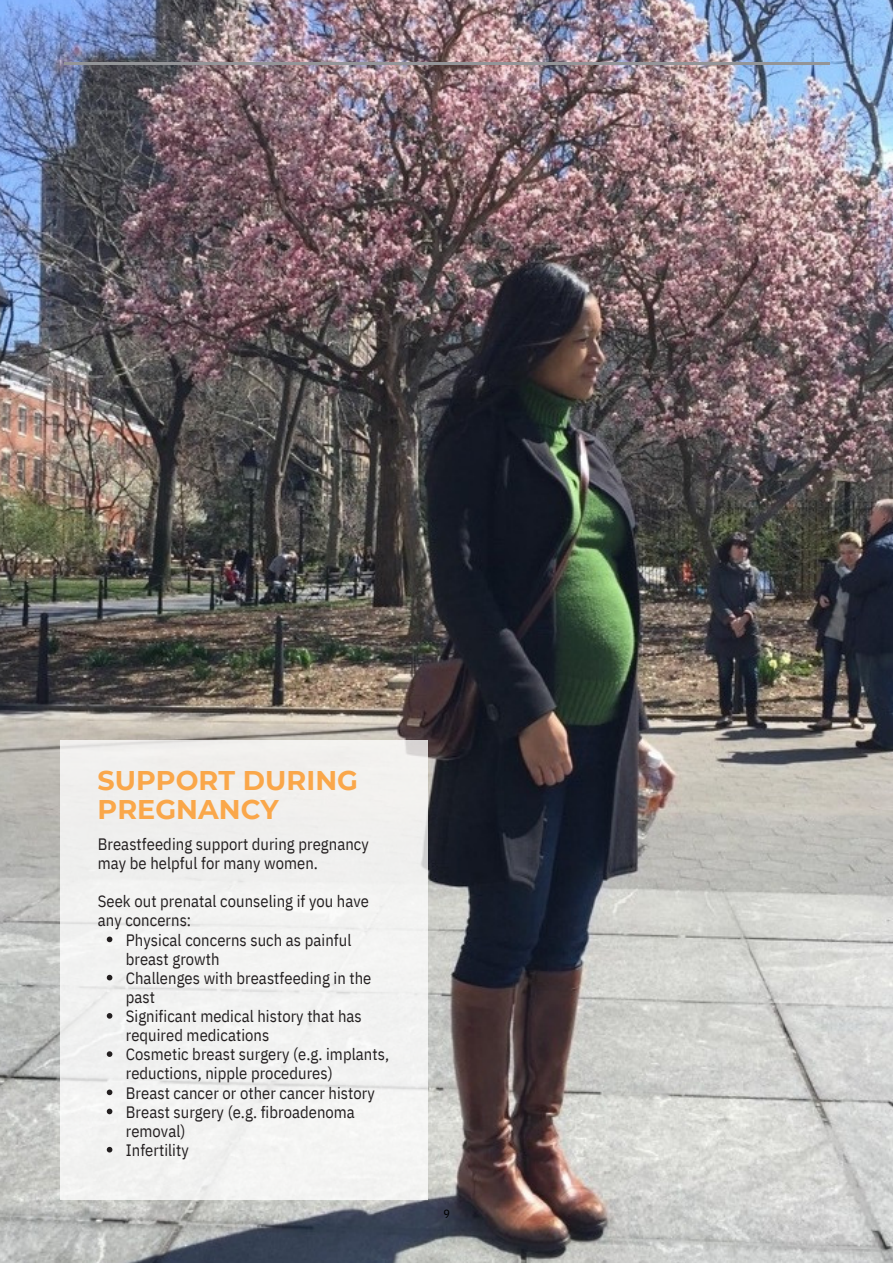
<style>
.page{position:relative;width:893px;height:1264px;background:#fff}
.page>*{position:absolute;margin:0;border:0;box-sizing:border-box;transform-origin:0 0}
.t1{font:700 27px/29.2px "Montserrat";color:#faa74a}
.t2{font:16.5px/19px "IBM Plex Sans Cond";letter-spacing:.005em;color:#231f20}
.t3{font:12px "IBM Plex Sans Cond";color:#000}
</style>
<div class="page">
<img style="left:0;top:0;width:892px;height:1262px">
<div style="left:60px;top:739px;width:368px;height:460px;background:#f2f2f1"></div>
<hr style="left:64px;top:62px;width:766px;height:2px;background:#939598">
<svg style="left:107px;top:936px;width:5px;height:6px"></svg>
<svg style="left:107px;top:974px;width:5px;height:6px"></svg>
<svg style="left:107px;top:1013px;width:5px;height:5px"></svg>
<svg style="left:107px;top:1051px;width:5px;height:5px"></svg>
<svg style="left:107px;top:1089px;width:5px;height:6px"></svg>
<svg style="left:107px;top:1108px;width:5px;height:6px"></svg>
<svg style="left:107px;top:1146px;width:5px;height:6px"></svg>
<h1 class="t1" style="left:97px;top:765px;width:262px">SUPPORT DURING<br>PREGNANCY</h1>
<p class="t2" style="left:98px;top:834px;width:272px">Breastfeeding support during pregnancy may be helpful for many women.</p>
<p class="t2" style="left:98px;top:891px;width:273px">Seek out prenatal counseling if you have any concerns:</p>
<p class="t2" style="left:126px;top:929px;width:265px">Physical concerns such as painful breast growth<br>Challenges with breastfeeding in the past<br>Significant medical history that has required medications<br>Cosmetic breast surgery (e.g. implants, reductions, nipple procedures)<br>Breast cancer or other cancer history<br>Breast surgery (e.g. fibroadenoma removal)<br>Infertility</p>
<p class="t3" style="left:443px;top:1206px;width:8px">9</p>
</div>
